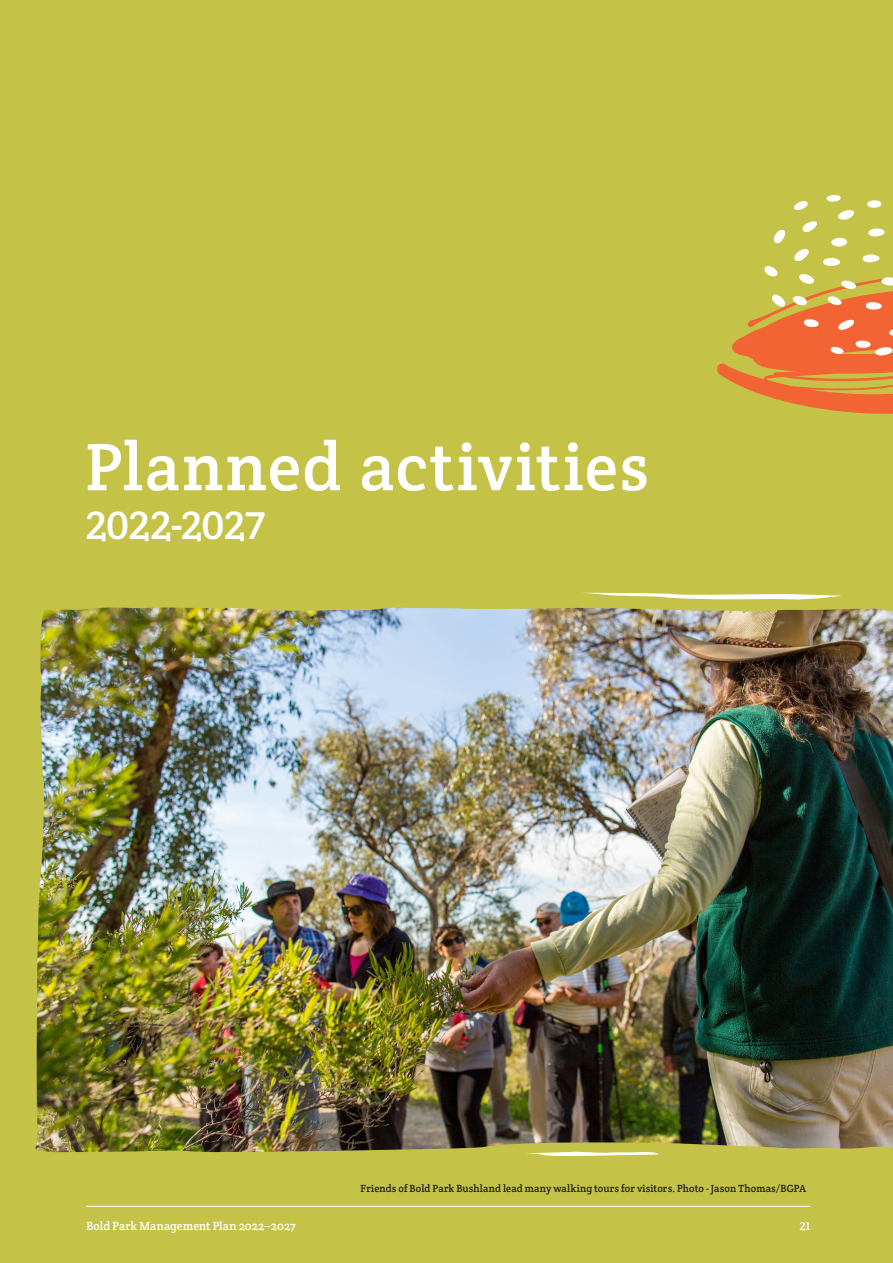
<style>
.page{position:relative;width:893px;height:1263px;background:#c4c348}
.page>*{position:absolute;margin:0;border:0;box-sizing:border-box;transform-origin:0 0}
.t1{font:67.8px "Crete Round";letter-spacing:.025em;color:#fff}
.t2{font:42.15px "Crete Round";letter-spacing:-.02em;color:#fff}
.Body_Copy{font:12px "Crete Round";letter-spacing:.01em;color:#fff}
.Body_Copy-2{font:10.5px "Crete Round";letter-spacing:.01em;color:#231f20}
</style>
<div class="page">
<img style="left:35px;top:607px;width:858px;height:545px">
<svg style="left:586px;top:593px;width:256px;height:7px"></svg>
<svg style="left:524px;top:1151px;width:135px;height:5px"></svg>
<svg style="left:717px;top:195px;width:176px;height:219px"></svg>
<hr style="left:86px;top:1206px;width:724px;height:1px;background:#fff">
<p class="t1" style="left:85px;top:423px;width:565px">Planned activities</p>
<p class="t2" style="left:85px;top:497px;width:183px">2022-2027</p>
<p class="Body_Copy-2" style="left:361px;top:1182px;width:447px">Friends of Bold Park Bushland lead many walking tours for visitors. Photo - Jason Thomas/BGPA</p>
<p class="Body_Copy" style="left:86px;top:1218px;width:211px">Bold Park Management Plan 2022–2027</p>
<p class="Body_Copy" style="left:799px;top:1218px;width:12px">21</p>
</div>
